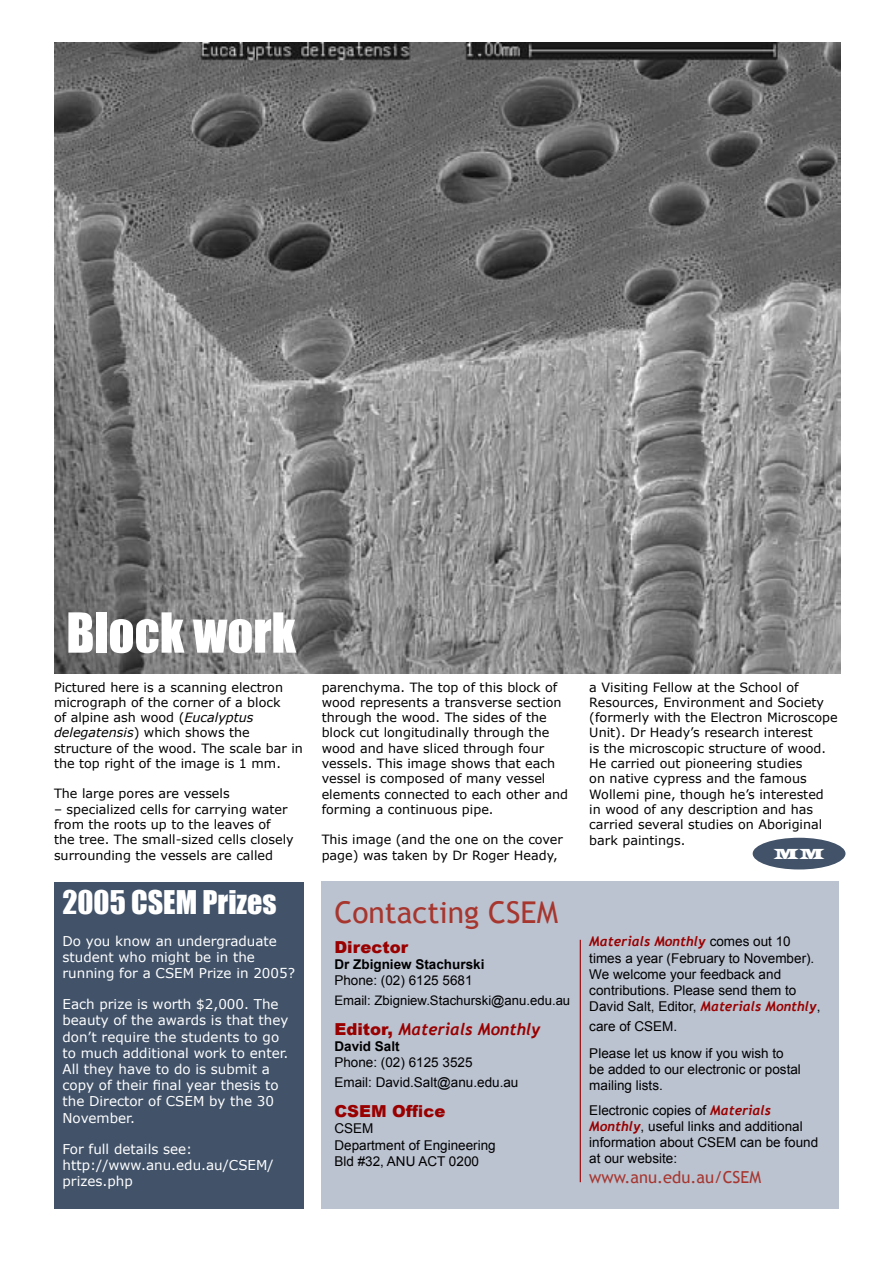
<style>
.page{position:relative;width:893px;height:1263px;background:#fff}
.page>*{position:absolute;margin:0;border:0;box-sizing:border-box;transform-origin:0 0}
.t1{font:51px "Impact";color:#fff}
.t2{font:30px "Trebuchet MS";color:#a6362e}
.text_verdana{font:30px "Impact";color:#fff}
.t3{font:italic 700 16.5px "Trebuchet";color:#900}
.t4{font:16.5px "Trebuchet MS";color:#a6362f}
.t5{font:900 16.5px "Arial";color:#900}
.t6{font:15px "Latin Wide";color:#fff}
.t7{font:13.5px/16.2px "Arial";color:#000}
.text_verdana-2{font:13.5px/16.2px "Verdana";color:#fff}
.t8{font:700 13.5px/16.2px "Arial";color:#000}
.t9{font:13.2px "Arial";color:#000}
.text_verdana-3{font:12.75px/15.3px "Verdana";color:#000}
.s1{font-style:italic}
.s2{font-weight:400}
.s3{font-family:"Arial";font-weight:900;font-style:normal}
.s4{font-weight:700}
.s5{font-family:"Trebuchet";font-weight:700;font-style:italic;color:#900}
</style>
<div class="page">
<div style="left:753px;top:838px;width:92px;height:31px;background:#415269;border-radius:50%"></div>
<img style="left:54px;top:43px;width:786px;height:630px">
<div style="left:322px;top:881px;width:517px;height:328px;background:#bbc2d0"></div>
<hr style="left:580px;top:940px;width:1px;height:242px;background:#900">
<div style="left:54px;top:882px;width:250px;height:327px;background:#415269"></div>
<p class="t1" style="left:66px;top:593px;width:231px">Block work</p>
<p class="text_verdana-3" style="left:54px;top:679px;width:250px">Pictured here is a scanning electron micrograph of the corner of a block<br>of alpine ash wood (<span class="s1">Eucalyptus delegatensis</span>) which shows the structure of the wood. The scale bar in the top right of the image is 1 mm.</p>
<p class="text_verdana-3" style="left:54px;top:786px;width:177px">The large pores are vessels</p>
<p class="text_verdana-3" style="left:54px;top:801px;width:241px">– specialized cells for carrying water from the roots up to the leaves of the tree. The small-sized cells closely surrounding the vessels are called</p>
<p class="text_verdana" style="left:63px;top:879px;width:216px">2005 CSEM Prizes</p>
<p class="text_verdana-2" style="left:63px;top:932px;width:234px">Do you know an undergraduate student who might be in the running for a CSEM Prize in 2005?</p>
<p class="text_verdana-2" style="left:63px;top:996px;width:227px">Each prize is worth $2,000. The beauty of the awards is that they don’t require the students to go to much additional work to enter.<br>All they have to do is submit a copy of their final year thesis to the Director of CSEM by the 30<br>November.</p>
<p class="text_verdana-2" style="left:63px;top:1140px;width:213px">For full details see: http://www.anu.edu.au/CSEM/ prizes.php</p>
<p class="text_verdana-3" style="left:322px;top:679px;width:248px">parenchyma. The top of this block of wood represents a transverse section through the wood. The sides of the block cut longitudinally through the wood and have sliced through four vessels. This image shows that each vessel is composed of many vessel elements connected to each other and forming a continuous pipe.</p>
<p class="text_verdana-3" style="left:322px;top:831px;width:243px">This image (and the one on the cover page) was taken by Dr Roger Heady,</p>
<p class="t2" style="left:334px;top:894px;width:225px">Contacting CSEM</p>
<p class="t5" style="left:334px;top:935px;width:75px">Director</p>
<p class="t8" style="left:334px;top:956px;width:152px">Dr Zbigniew Stachurski<br><span class="s2">Phone: (02) 6125 5681</span></p>
<p class="t9" style="left:334px;top:991px;width:237px">Email: Zbigniew.Stachurski@anu.edu.au</p>
<p class="t3" style="left:334px;top:1019px;width:208px"><span class="s3">Editor,</span> Materials Monthly</p>
<p class="t7" style="left:334px;top:1038px;width:140px"><span class="s4">David Salt<br></span>Phone: (02) 6125 3525</p>
<p class="t7" style="left:334px;top:1074px;width:186px">Email: David.Salt@anu.edu.au</p>
<p class="t5" style="left:334px;top:1099px;width:112px">CSEM Office</p>
<p class="t7" style="left:334px;top:1121px;width:163px">CSEM<br>Department of Engineering<br>Bld #32, ANU ACT 0200</p>
<p class="text_verdana-3" style="left:589px;top:679px;width:250px">a Visiting Fellow at the School of Resources, Environment and Society (formerly with the Electron Microscope Unit). Dr Heady’s research interest<br>is the microscopic structure of wood.<br>He carried out pioneering studies<br>on native cypress and the famous Wollemi pine, though he’s interested in wood of any description and has carried several studies on Aboriginal bark paintings.</p>
<p class="t6" style="left:773px;top:844px;width:53px">MM</p>
<p class="t7" style="left:589px;top:934px;width:233px"><span class="s5">Materials Monthly</span> comes out 10 times a year (February to November).<br>We welcome your feedback and contributions. Please send them to David Salt, Editor, <span class="s5">Materials Monthly</span>,</p>
<p class="t7" style="left:589px;top:1018px;width:89px">care of CSEM.</p>
<p class="t7" style="left:589px;top:1045px;width:213px">Please let us know if you wish to be added to our electronic or postal mailing lists.</p>
<p class="t7" style="left:589px;top:1102px;width:230px">Electronic copies of <span class="s5">Materials<br>Monthly</span>, useful links and additional information about CSEM can be found at our website:</p>
<p class="t4" style="left:589px;top:1167px;width:173px">www.anu.edu.au/CSEM</p>
</div>
